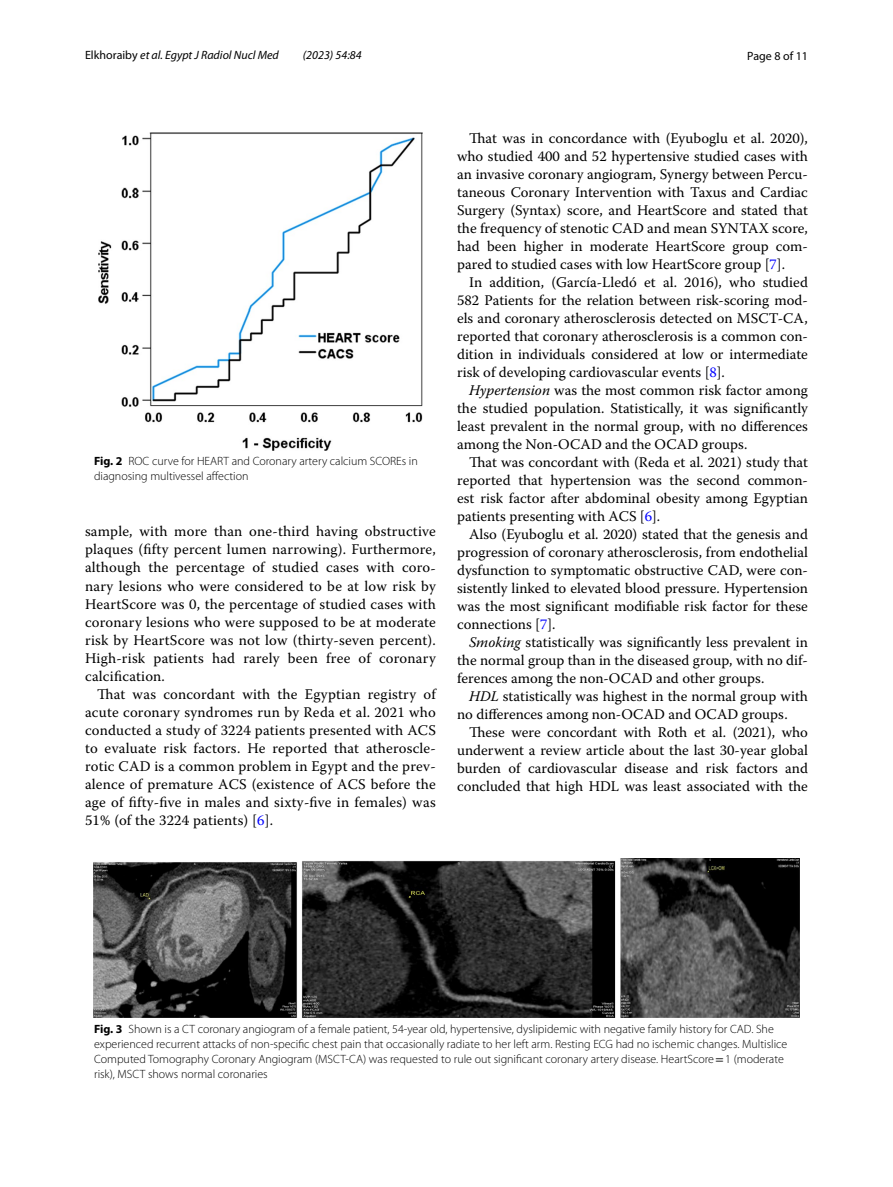
<style>
.page{position:relative;width:893px;height:1187px;background:#fff}
.page>*{position:absolute;margin:0;border:0;box-sizing:border-box;transform-origin:0 0}
.t1{font:14.7px/18px "Warnock Pro";color:#000;text-align:justify}
.t2{font:300 12px/15px "Myriad Pro";color:#000}
.t3{font:italic 12px "Myriad Pro";color:#000}
.t4{font:12px "Myriad Pro";color:#000}
.s1{font-style:normal}
.s2{font-weight:700}
.s3{color:#00f}
.s4{font-style:italic}
.s5{font-family:"STIX";font-weight:400}
</style>
<div class="page">
<img style="left:99px;top:133px;width:323px;height:317px">
<img style="left:93px;top:858px;width:706px;height:159px">
<p class="t3" style="left:85px;top:48px;width:195px"><span class="s1">Elkhoraiby</span> et al. Egypt J Radiol Nucl Med</p>
<p class="t3" style="left:303px;top:48px;width:60px">(2023) 54:84</p>
<p class="t4" style="left:747px;top:48px;width:62px">Page 8 of 11</p>
<p class="t2" style="left:94px;top:454px;width:325px"><span class="s2">Fig. 2</span> ROC curve for HEART and Coronary artery calcium SCOREs in diagnosing multivessel affection</p>
<p class="t1" style="left:85px;top:522px;width:352px">sample, with more than one-third having obstructive plaques (fifty percent lumen narrowing). Furthermore, although the percentage of studied cases with coro&shy;nary lesions who were considered to be at low risk by HeartScore was 0, the percentage of studied cases with coronary lesions who were supposed to be at moderate risk by HeartScore was not low (thirty-seven percent).<br>High-risk patients had rarely been free of coronary calcification.</p>
<p class="t1" style="left:85px;top:684px;width:352px;text-indent:12px">That was concordant with the Egyptian registry of acute coronary syndromes run by Reda et al. 2021 who conducted a study of 3224 patients presented with ACS to evaluate risk factors. He reported that atheroscle&shy;rotic CAD is a common problem in Egypt and the prev&shy;alence of premature ACS (existence of ACS before the age of fifty-five in males and sixty-five in females) was 51% (of the 3224 patients) [<span class="s3">6</span>].</p>
<p class="t1" style="left:457px;top:128px;width:352px;text-indent:12px">That was in concordance with (Eyuboglu et al. 2020), who studied 400 and 52 hypertensive studied cases with an invasive coronary angiogram, Synergy between Percu&shy;taneous Coronary Intervention with Taxus and Cardiac Surgery (Syntax) score, and HeartScore and stated that the frequency of stenotic CAD and mean SYNTAX score, had been higher in moderate HeartScore group com&shy;pared to studied cases with low HeartScore group [<span class="s3">7</span>].</p>
<p class="t1" style="left:457px;top:272px;width:352px;text-indent:12px">In addition, (García-Lledó et al. 2016), who studied 582 Patients for the relation between risk-scoring mod&shy;els and coronary atherosclerosis detected on MSCT-CA, reported that coronary atherosclerosis is a common con&shy;dition in individuals considered at low or intermediate risk of developing cardiovascular events [<span class="s3">8</span>].</p>
<p class="t1" style="left:457px;top:380px;width:352px;text-indent:12px"><span class="s4">Hypertension</span> was the most common risk factor among the studied population. Statistically, it was significantly least prevalent in the normal group, with no differences among the Non-OCAD and the OCAD groups.</p>
<p class="t1" style="left:457px;top:452px;width:352px;text-indent:12px">That was concordant with (Reda et al. 2021) study that reported that hypertension was the second common&shy;est risk factor after abdominal obesity among Egyptian patients presenting with ACS [<span class="s3">6</span>].</p>
<p class="t1" style="left:457px;top:524px;width:352px;text-indent:12px">Also (Eyuboglu et al. 2020) stated that the genesis and progression of coronary atherosclerosis, from endothelial dysfunction to symptomatic obstructive CAD, were con&shy;sistently linked to elevated blood pressure. Hypertension was the most significant modifiable risk factor for these connections [<span class="s3">7</span>].</p>
<p class="t1" style="left:457px;top:632px;width:352px;text-indent:12px"><span class="s4">Smoking</span> statistically was significantly less prevalent in the normal group than in the diseased group, with no dif&shy;ferences among the non-OCAD and other groups.</p>
<p class="t1" style="left:457px;top:686px;width:352px;text-indent:12px"><span class="s4">HDL</span> statistically was highest in the normal group with no differences among non-OCAD and OCAD groups.</p>
<p class="t1" style="left:457px;top:722px;width:352px;text-indent:12px">These were concordant with Roth et al. (2021), who underwent a review article about the last 30-year global burden of cardiovascular disease and risk factors and concluded that high HDL was least associated with the</p>
<p class="t2" style="left:94px;top:1021px;width:695px"><span class="s2">Fig. 3</span> Shown is a CT coronary angiogram of a female patient, 54-year old, hypertensive, dyslipidemic with negative family history for CAD. She experienced recurrent attacks of non-specific chest pain that occasionally radiate to her left arm. Resting ECG had no ischemic changes. Multislice Computed Tomography Coronary Angiogram (MSCT-CA) was requested to rule out significant coronary artery disease. HeartScore<span class="s5">=</span>1 (moderate risk), MSCT shows normal coronaries</p>
</div>
